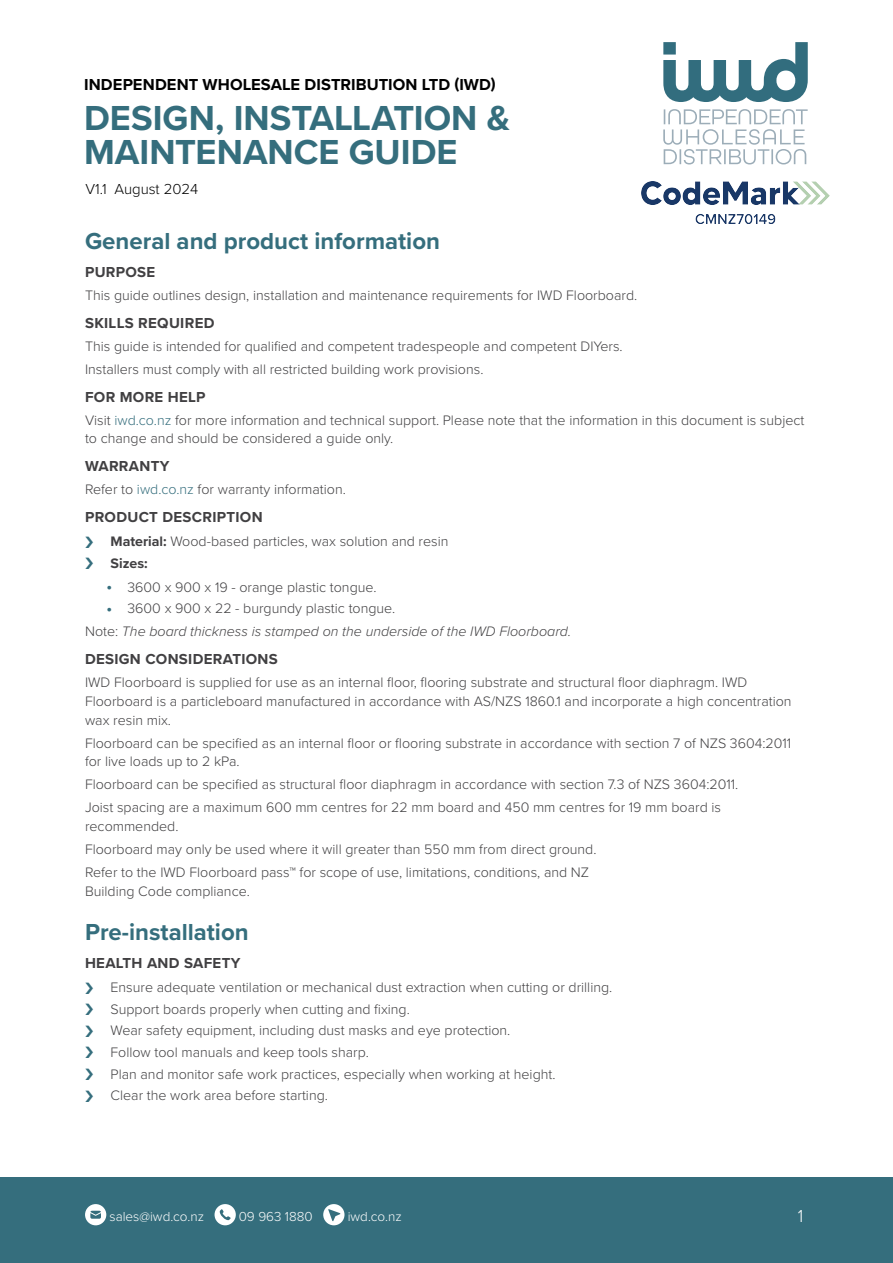
<style>
.page{position:relative;width:893px;height:1263px;background:#fff}
.page>*{position:absolute;margin:0;border:0;box-sizing:border-box;transform-origin:0 0}
.t1{font:700 36px/33.5px "Proxima Nova";color:#356e7d}
.t2{font:700 24px "Proxima Nova";color:#356e7d}
.t3{font:300 18px "Proxima Nova";color:#fff}
.t4{font:700 16.5px "Proxima Nova";letter-spacing:.005em;color:#000}
.t5{font:700 15px "Proxima Nova";letter-spacing:.02em;color:#414042}
.t6{font:300 15px "Proxima Nova";color:#000}
.t7{font:300 14.25px/21.6px "Proxima Nova";color:#414042}
.t8{font:italic 300 14.25px/23px "Proxima Nova";color:#414042}
.t9{font:300 13.5px "Proxima Nova";color:#fff}
.s1{color:#356e7d}
.s2{font-weight:700}
.s3{font-size:18px;color:#356e7d}
.s4{font-style:normal;font-size:18px;color:#356e7d}
.s5{font-style:normal}
</style>
<div class="page">
<div style="left:0;top:1177px;width:893px;height:86px;background:#356e7d"></div>
<svg style="left:85px;top:1204px;width:21px;height:21px"></svg>
<svg style="left:215px;top:1204px;width:21px;height:21px"></svg>
<svg style="left:323px;top:1204px;width:21px;height:21px"></svg>
<svg style="left:663px;top:109px;width:145px;height:55px"></svg>
<svg style="left:663px;top:42px;width:145px;height:60px"></svg>
<img style="left:641px;top:182px;width:188px;height:42px">
<p class="t4" style="left:84px;top:72px;width:413px">INDEPENDENT WHOLESALE DISTRIBUTION LTD (IWD)</p>
<h1 class="t1" style="left:84px;top:101px;width:427px">DESIGN, INSTALLATION &amp;<br>MAINTENANCE GUIDE</h1>
<p class="t6" style="left:86px;top:177px;width:114px">V1.1 August 2024</p>
<h2 class="t2" style="left:85px;top:223px;width:356px">General and product information</h2>
<p class="t5" style="left:85px;top:260px;width:72px">PURPOSE</p>
<p class="t7" style="left:85px;top:283px;width:554px">This guide outlines design, installation and maintenance requirements for IWD Floorboard.</p>
<p class="t5" style="left:85px;top:311px;width:131px">SKILLS REQUIRED</p>
<p class="t7" style="left:85px;top:334px;width:539px;line-height:23px">This guide is intended for qualified and competent tradespeople and competent DIYers.<br>Installers must comply with all restricted building work provisions.</p>
<p class="t5" style="left:85px;top:385px;width:122px">FOR MORE HELP</p>
<p class="t7" style="left:85px;top:410px;width:721px;line-height:18.8px">Visit <span class="s1">iwd.co.nz</span> for more information and technical support. Please note that the information in this document is subject to change and should be considered a guide only.</p>
<p class="t5" style="left:85px;top:455px;width:86px">WARRANTY</p>
<p class="t7" style="left:85px;top:478px;width:262px">Refer to <span class="s1">iwd.co.nz</span> for warranty information.</p>
<p class="t5" style="left:85px;top:506px;width:179px">PRODUCT DESCRIPTION</p>
<p class="t7" style="left:111px;top:530px;width:339px"><span class="s2">Material:</span> Wood-based particles, wax solution and resin<br><span class="s2">Sizes:</span></p>
<p class="t7" style="left:106px;top:575px;width:272px"><span class="s3">•</span> 3600 x 900 x 19 - orange plastic tongue.</p>
<p class="t8" style="left:85px;top:596px;width:488px;text-indent:21px"><span class="s4">•</span> <span class="s5">3600 x 900 x 22 - burgundy plastic tongue.<br>Note:</span> The board thickness is stamped on the underside of the IWD Floorboard.</p>
<p class="t5" style="left:85px;top:648px;width:194px">DESIGN CONSIDERATIONS</p>
<p class="t7" style="left:85px;top:672px;width:708px;line-height:18.8px">IWD Floorboard is supplied for use as an internal floor, flooring substrate and structural floor diaphragm. IWD<br>Floorboard is a particleboard manufactured in accordance with AS/NZS 1860.1 and incorporate a high concentration wax resin mix.</p>
<p class="t7" style="left:85px;top:733px;width:708px;line-height:18.8px">Floorboard can be specified as an internal floor or flooring substrate in accordance with section 7 of NZS 3604:2011 for live loads up to 2 kPa.</p>
<p class="t7" style="left:85px;top:772px;width:655px;line-height:23px">Floorboard can be specified as structural floor diaphragm in accordance with section 7.3 of NZS 3604:2011.<br>Joist spacing are a maximum 600 mm centres for 22 mm board and 450 mm centres for 19 mm board is</p>
<p class="t7" style="left:85px;top:814px;width:513px;line-height:23px">recommended.<br>Floorboard may only be used where it will greater than 550 mm from direct ground.<br>Refer to the IWD Floorboard pass™ for scope of use, limitations, conditions, and NZ</p>
<p class="t7" style="left:85px;top:880px;width:166px">Building Code compliance.</p>
<h2 class="t2" style="left:85px;top:914px;width:165px">Pre-installation</h2>
<p class="t5" style="left:85px;top:952px;width:157px">HEALTH AND SAFETY</p>
<p class="t7" style="left:111px;top:976px;width:503px">Ensure adequate ventilation or mechanical dust extraction when cutting or drilling.<br>Support boards properly when cutting and fixing.<br>Wear safety equipment, including dust masks and eye protection.<br>Follow tool manuals and keep tools sharp.<br>Plan and monitor safe work practices, especially when working at height.<br>Clear the work area before starting.</p>
<p class="t9" style="left:110px;top:1206px;width:96px">sales@iwd.co.nz</p>
<p class="t9" style="left:239px;top:1206px;width:75px">09 963 1880</p>
<p class="t9" style="left:348px;top:1206px;width:55px">iwd.co.nz</p>
<p class="t3" style="left:798px;top:1202px;width:7px">1</p>
</div>
